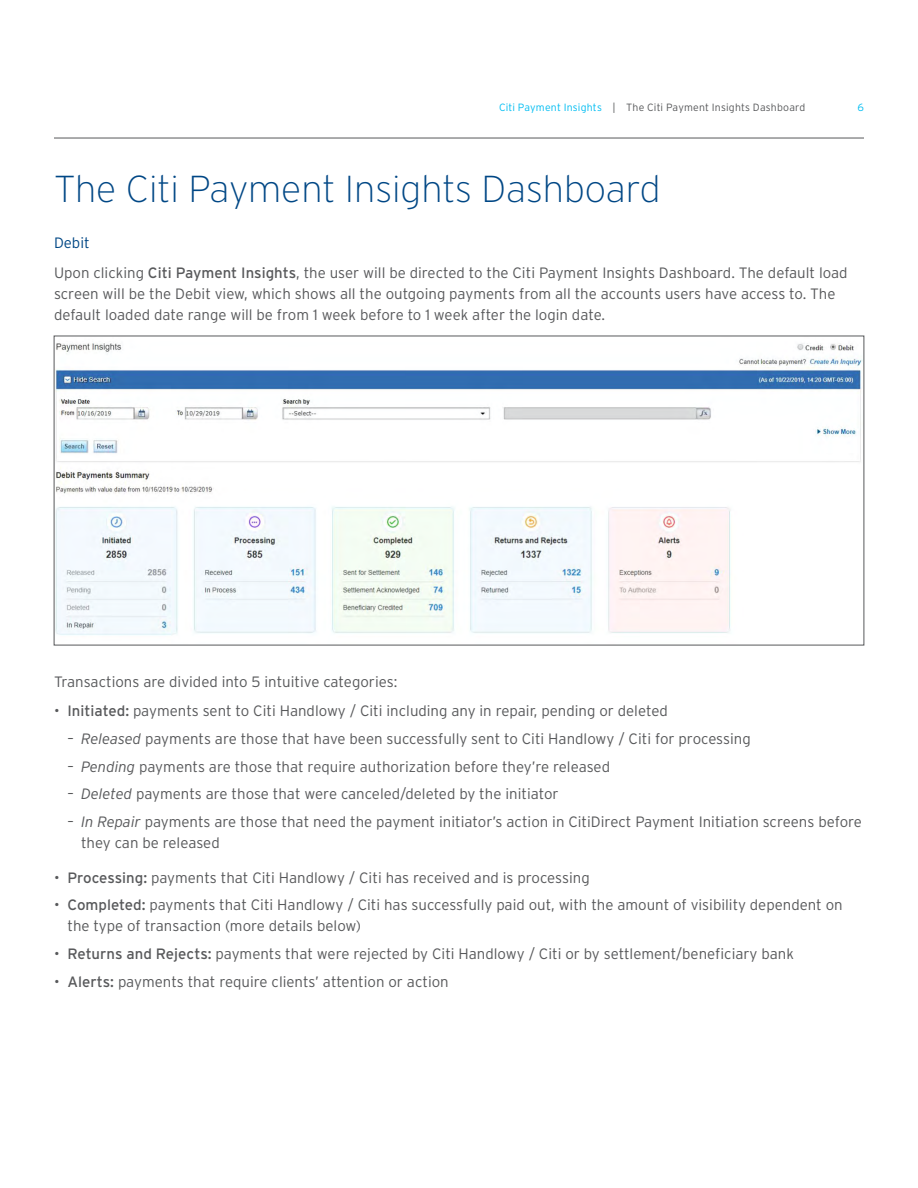
<style>
.page{position:relative;width:918px;height:1188px;background:#fff}
.page>*{position:absolute;margin:0;border:0;box-sizing:border-box;transform-origin:0 0}
.Section_Head{font:200 37.5px "Interstate";color:#004785}
.Main_Text{font:300 15px/21px "Interstate";color:#58595b}
.Subhead{font:300 15px "Interstate";color:#004785}
.t1{font:300 10.5px "Interstate";letter-spacing:.02em;color:#58595b}
.t2{font:300 10.5px "Interstate";color:#00bdf2}
.s1{color:#00bdf2}
.s2{font-weight:400}
.s3{font-style:italic}
</style>
<div class="page">
<hr style="left:54px;top:138px;width:810px;height:1px;background:#58595b">
<img style="left:56px;top:343px;width:806px;height:292px">
<p class="t1" style="left:499px;top:101px;width:308px"><span class="s1">Citi Payment Insights</span> | The Citi Payment Insights Dashboard</p>
<p class="t2" style="left:858px;top:101px;width:8px">6</p>
<p class="Section_Head" style="left:54px;top:168px;width:608px">The Citi Payment Insights Dashboard</p>
<p class="Subhead" style="left:54px;top:235px;width:37px">Debit</p>
<p class="Main_Text" style="left:54px;top:262px;width:795px">Upon clicking <span class="s2">Citi Payment Insights</span>, the user will be directed to the Citi Payment Insights Dashboard. The default load screen will be the Debit view, which shows all the outgoing payments from all the accounts users have access to. The default loaded date range will be from 1 week before to 1 week after the login date.</p>
<p class="Main_Text" style="left:54px;top:671px;width:345px">Transactions are divided into 5 intuitive categories:</p>
<p class="Main_Text" style="left:54px;top:700px;width:615px">• <span class="s2">Initiated:</span> payments sent to Citi Handlowy / Citi including any in repair, pending or deleted</p>
<p class="Main_Text" style="left:68px;top:728px;width:685px">– <span class="s3">Released</span> payments are those that have been successfully sent to Citi Handlowy / Citi for processing</p>
<p class="Main_Text" style="left:68px;top:756px;width:544px">– <span class="s3">Pending</span> payments are those that require authorization before they’re released</p>
<p class="Main_Text" style="left:68px;top:783px;width:493px">– <span class="s3">Deleted</span> payments are those that were canceled/deleted by the initiator</p>
<p class="Main_Text" style="left:81px;top:811px;width:783px;text-indent:-14px">– <span class="s3">In Repair</span> payments are those that need the payment initiator’s action in CitiDirect Payment Initiation screens before they can be released</p>
<p class="Main_Text" style="left:54px;top:867px;width:537px">• <span class="s2">Processing:</span> payments that Citi Handlowy / Citi has received and is processing</p>
<p class="Main_Text" style="left:68px;top:894px;width:777px;text-indent:-14px">• <span class="s2">Completed:</span> payments that Citi Handlowy / Citi has successfully paid out, with the amount of visibility dependent on the type of transaction (more details below)</p>
<p class="Main_Text" style="left:54px;top:943px;width:741px">• <span class="s2">Returns and Rejects:</span> payments that were rejected by Citi Handlowy / Citi or by settlement/beneficiary bank</p>
<p class="Main_Text" style="left:54px;top:971px;width:396px">• <span class="s2">Alerts:</span> payments that require clients’ attention or action</p>
</div>
